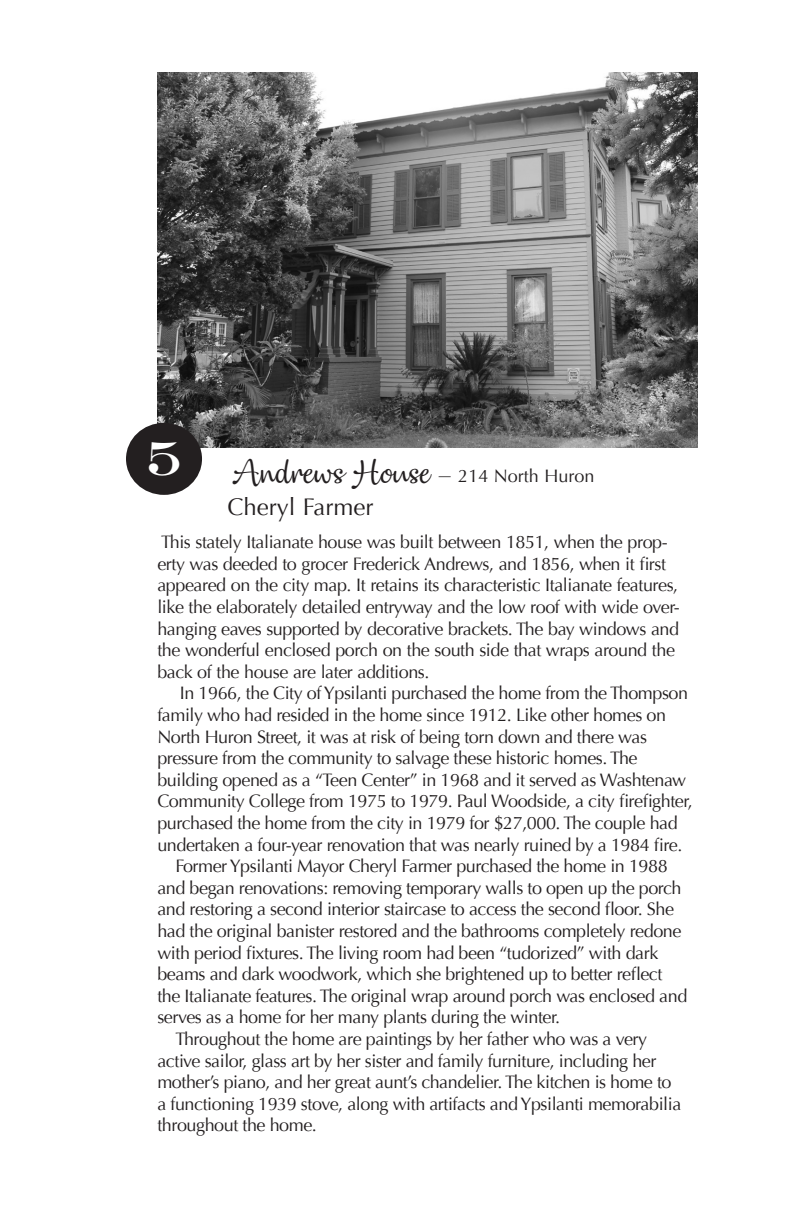
<style>
.page{position:relative;width:792px;height:1224px;background:#fff}
.page>*{position:absolute;margin:0;border:0;box-sizing:border-box;transform-origin:0 0}
.t1{font:48px "Engravers D Roma";color:#fff}
.t2{font:24px "Optima";color:#231f20}
.body_copy{font:18px/21.6px "Optima";letter-spacing:-.025em;color:#231f20}
.body_copy-2{font:18px "Optima";color:#231f20}
.s1{font-family:"Dulcelin";font-size:32px}
.s2{font-size:24px}
</style>
<div class="page">
<img style="left:157px;top:72px;width:540px;height:375px">
<div style="left:126px;top:423px;width:76px;height:72px;background:#231f20;border-radius:50%"></div>
<p class="t1" style="left:146px;top:433px;width:37px">5</p>
<p class="body_copy-2" style="left:235px;top:466px;width:361px"><span class="s1">Andrews House</span> <span class="s2">–</span> 214 North Huron</p>
<p class="t2" style="left:227px;top:492px;width:148px">Cheryl Farmer</p>
<p class="body_copy" style="left:157px;top:531px;width:524px">This stately Italianate house was built between 1851, when the prop&shy;erty was deeded to grocer Frederick Andrews, and 1856, when it first appeared on the city map. It retains its characteristic Italianate features, like the elaborately detailed entryway and the low roof with wide over&shy;hanging eaves supported by decorative brackets. The bay windows and the wonderful enclosed porch on the south side that wraps around the back of the house are later additions.</p>
<p class="body_copy" style="left:157px;top:683px;width:537px;text-indent:23px">In 1966, the City of Ypsilanti purchased the home from the Thompson family who had resided in the home since 1912. Like other homes on North Huron Street, it was at risk of being torn down and there was pressure from the community to salvage these historic homes. The building opened as a “Teen Center” in 1968 and it served as Washtenaw Community College from 1975 to 1979. Paul Woodside, a city firefighter, purchased the home from the city in 1979 for $27,000. The couple had undertaken a four-year renovation that was nearly ruined by a 1984 fire.</p>
<p class="body_copy" style="left:157px;top:855px;width:532px;text-indent:18px">Former Ypsilanti Mayor Cheryl Farmer purchased the home in 1988 and began renovations: removing temporary walls to open up the porch and restoring a second interior staircase to access the second floor. She had the original banister restored and the bathrooms completely redone with period fixtures. The living room had been “tudorized” with dark beams and dark woodwork, which she brightened up to better reflect the Italianate features. The original wrap around porch was enclosed and serves as a home for her many plants during the winter.</p>
<p class="body_copy" style="left:157px;top:1028px;width:525px;text-indent:18px">Throughout the home are paintings by her father who was a very active sailor, glass art by her sister and family furniture, including her mother’s piano, and her great aunt’s chandelier. The kitchen is home to a functioning 1939 stove, along with artifacts and Ypsilanti memorabilia throughout the home.</p>
</div>
